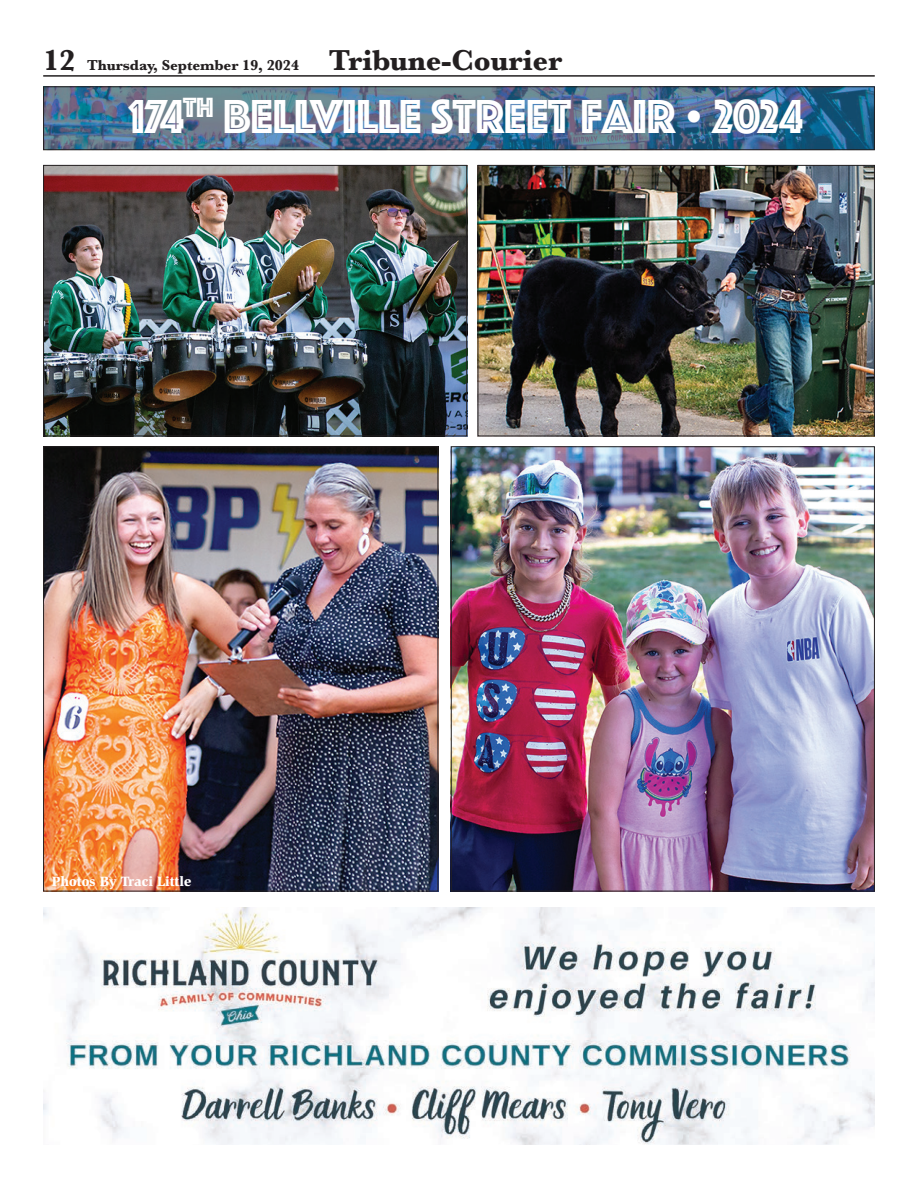
<style>
.page{position:relative;width:918px;height:1188px;background:#fff}
.page>*{position:absolute;margin:0;border:0;box-sizing:border-box;transform-origin:0 0}
.t1{font:49.5px "Phosphate Inline";letter-spacing:-.005em;color:#fff}
.t2{font:700 15px "Baskerville";letter-spacing:-.005em;color:#231f20}
.t3{font:900 13.8px "Slimbach Std";letter-spacing:-.005em;color:#fff}
.s1{font-size:30px}
</style>
<div class="page">
<hr style="left:43px;top:75px;width:832px;height:2px;background:#231f20">
<img style="left:45px;top:88px;width:828px;height:60px">
<div style="left:43px;top:86px;width:832px;height:64px;border:1px solid #231f20"></div>
<img style="left:43px;top:908px;width:832px;height:236px">
<img style="left:45px;top:167px;width:420px;height:267px">
<div style="left:43px;top:165px;width:424px;height:271px;border:1px solid #231f20"></div>
<img style="left:480px;top:167px;width:393px;height:267px">
<div style="left:478px;top:165px;width:397px;height:271px;border:1px solid #231f20"></div>
<img style="left:45px;top:448px;width:391px;height:441px">
<img style="left:453px;top:448px;width:420px;height:441px">
<p class="t2" style="left:43px;top:55px;width:521px"><span class="s1">12</span> Thursday, September 19, 2024 <span class="s1">Tribune-Courier</span></p>
<h1 class="t1" style="left:130px;top:82px;width:674px">174<sup>TH</sup> BELLVILLE STREET FAIR • 2024</h1>
<p class="t3" style="left:52px;top:873px;width:141px">Photos By Traci Little</p>
</div>
